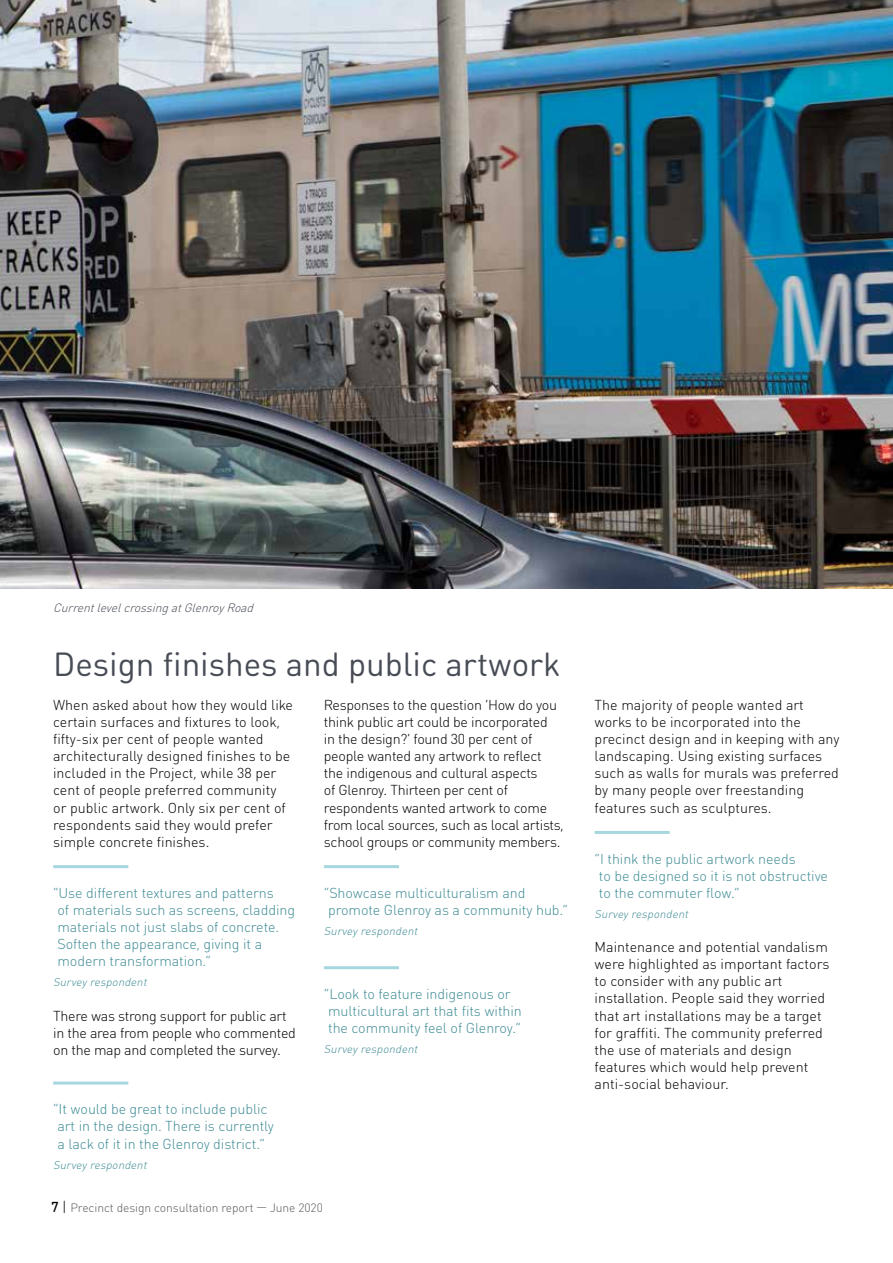
<style>
.page{position:relative;width:893px;height:1263px;background:#fff}
.page>*{position:absolute;margin:0;border:0;box-sizing:border-box;transform-origin:0 0}
.t1{font:33px "DIN Round OT";color:#474c55}
.t2{font:300 14.25px/17.1px "DIN Round OT";color:#000}
.t3{font:300 14.25px/17.1px "DIN Round OT";letter-spacing:-.005em;color:#3e8b94}
.t4{font:300 14.25px/17.1px "DIN Round OT";letter-spacing:-.02em;color:#000}
.t5{font:300 12px "DIN Round OT";letter-spacing:-.005em;color:#58595b}
.t6{font:italic 300 12px "DIN Round OT";color:#474c55}
.t7{font:italic 300 11.25px "DIN Round OT";color:#3e8b94}
.s1{font-weight:500;font-size:14.25px;color:#000}
.s2{font-size:14.25px;color:#000}
</style>
<div class="page">
<img style="left:0;top:0;width:893px;height:588px">
<hr style="left:53px;top:865px;width:75px;height:3px;background:#a6d7df">
<hr style="left:53px;top:1081px;width:75px;height:3px;background:#a6d7df">
<hr style="left:324px;top:865px;width:75px;height:3px;background:#a6d7df">
<hr style="left:324px;top:966px;width:75px;height:3px;background:#a6d7df">
<hr style="left:595px;top:831px;width:75px;height:3px;background:#a6d7df">
<p class="t6" style="left:53px;top:600px;width:205px">CurrentlevelcrossingatGlenroyRoad</p>
<h1 class="t1" style="left:53px;top:643px;width:508px">Design finishes and public artwork</h1>
<p class="t2" style="left:53px;top:696px;width:241px">When asked about how they would like certain surfaces and fixtures to look, fifty-six per cent of people wanted architecturally designed finishes to be included in the Project, while 38 per cent of people preferred community or public artwork. Only six per cent of respondents said they would prefer simple concrete finishes.</p>
<p class="t3" style="left:53px;top:884px;width:243px">“Use different textures and patterns<br>of materials such as screens, cladding materials not just slabs of concrete.<br>Soften the appearance, giving it a modern transformation.”</p>
<p class="t7" style="left:53px;top:975px;width:98px">Survey respondent</p>
<p class="t4" style="left:53px;top:1007px;width:244px">There was strong support for public art in the area from people who commented on the map and completed the survey.</p>
<p class="t4" style="left:324px;top:696px;width:241px">Responses to the question ‘How do you think public art could be incorporated<br>in the design?’ found 30 per cent of people wanted any artwork to reflect the indigenous and cultural aspects<br>of Glenroy. Thirteen per cent of respondents wanted artwork to come from local sources, such as local artists, school groups or community members.</p>
<p class="t3" style="left:324px;top:884px;width:246px">“Showcase multiculturalism and promote Glenroy as a community hub.”</p>
<p class="t7" style="left:324px;top:924px;width:98px">Survey respondent</p>
<p class="t3" style="left:324px;top:985px;width:200px">“Look to feature indigenous or multicultural art that fits within the community feel of Glenroy.”</p>
<p class="t7" style="left:324px;top:1042px;width:98px">Survey respondent</p>
<p class="t3" style="left:53px;top:1100px;width:222px">“It would be great to include public art in the design. There is currently a lack of it in the Glenroy district.”</p>
<p class="t7" style="left:53px;top:1158px;width:98px">Survey respondent</p>
<p class="t5" style="left:51px;top:1200px;width:273px"><span class="s1">7</span> <span class="s2">|</span> Precinct design consultation report — June 2020</p>
<p class="t2" style="left:595px;top:696px;width:247px">The majority of people wanted art works to be incorporated into the precinct design and in keeping with any landscaping. Using existing surfaces such as walls for murals was preferred by many people over freestanding features such as sculptures.</p>
<p class="t3" style="left:595px;top:850px;width:235px">“I think the public artwork needs<br>to be designed so it is not obstructive to the commuter flow.”</p>
<p class="t7" style="left:595px;top:907px;width:98px">Survey respondent</p>
<p class="t2" style="left:595px;top:938px;width:236px">Maintenance and potential vandalism were highlighted as important factors to consider with any public art installation. People said they worried that art installations may be a target for graffiti. The community preferred the use of materials and design features which would help prevent anti-social behaviour.</p>
</div>
